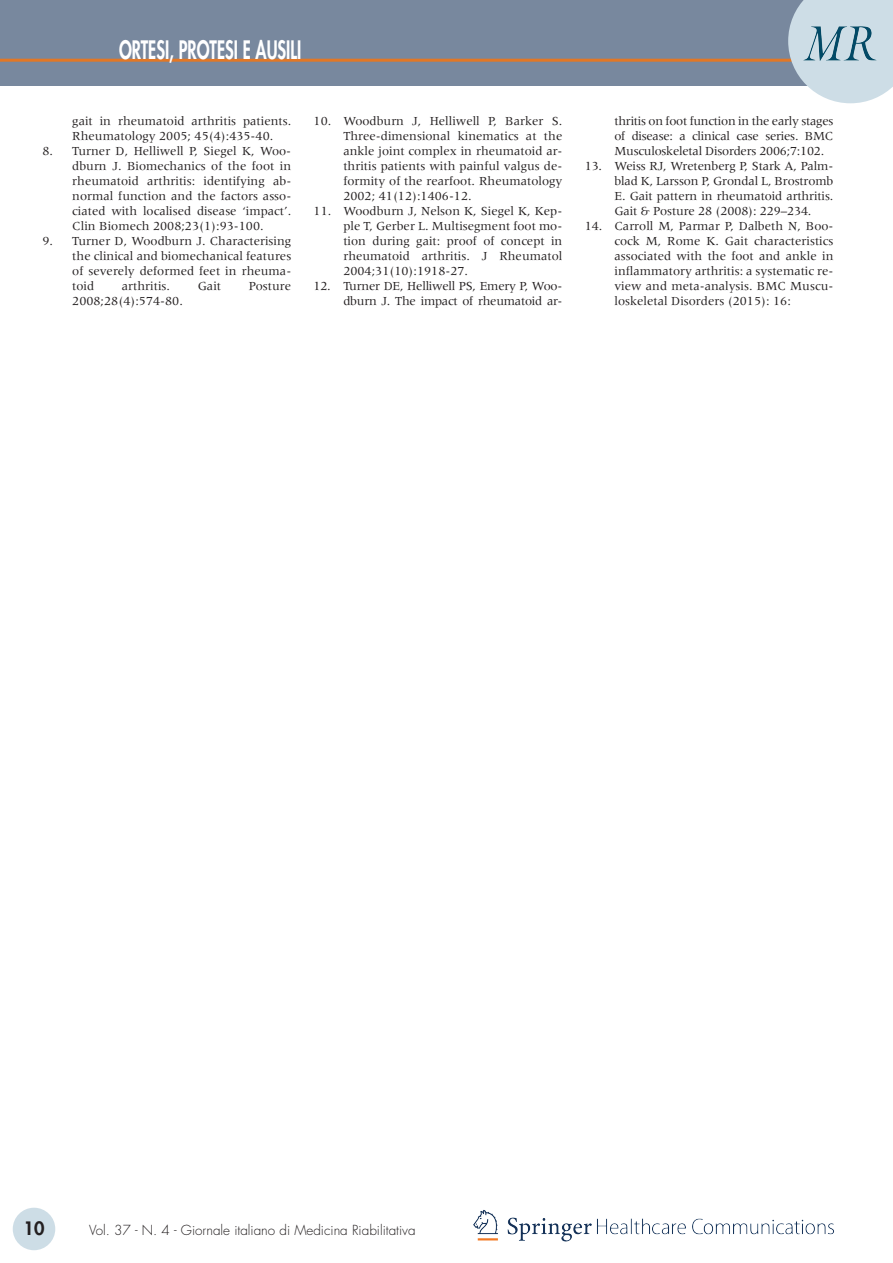
<style>
.page{position:relative;width:893px;height:1263px;background:#fff}
.page>*{position:absolute;margin:0;border:0;box-sizing:border-box;transform-origin:0 0}
.t1{font:800 24.75px "Futura";color:#fff;scale:.67 1}
.t2{font:800 18px "Futura";color:#231f20}
.t3{font:300 13.5px "Futura";color:#231f20}
.t4{font:12.75px/15px "Meridien";color:#231f20;text-align:justify}
.t5{font:12.75px/15px "Meridien";letter-spacing:-.02em;color:#231f20;text-align:right}
</style>
<div class="page">
<div style="left:0;top:0;width:893px;height:85px;background:#78889e"></div>
<hr style="left:0;top:59px;width:804px;height:3px;background:#e27725">
<svg style="left:788px;top:0;width:105px;height:103px;background:#c1d2dc"></svg>
<img style="left:473px;top:1210px;width:361px;height:32px">
<div style="left:13px;top:1208px;width:42px;height:42px;background:#cddde6;border-radius:50%"></div>
<h1 class="t1" style="left:119px;top:33px;width:273px">ORTESI, PROTESI E AUSILI</h1>
<p class="t4" style="left:72px;top:113px;width:220px">gait in rheumatoid arthritis patients.<br>Rheumatology 2005; 45(4):435-40.</p>
<p class="t4" style="left:72px;top:143px;width:220px;text-indent:-30px">8. Turner D, Helliwell P, Siegel K, Woo&shy;dburn J. Biomechanics of the foot in rheumatoid arthritis: identifying ab&shy;normal function and the factors asso&shy;ciated with localised disease ‘impact’.<br>Clin Biomech 2008;23(1):93-100.</p>
<p class="t4" style="left:72px;top:233px;width:220px;text-indent:-30px">9. Turner D, Woodburn J. Characterising the clinical and biomechanical features of severely deformed feet in rheuma&shy;toid</p>
<p class="t4" style="left:122px;top:278px;width:50px">arthritis.</p>
<p class="t4" style="left:198px;top:278px;width:25px">Gait</p>
<p class="t4" style="left:249px;top:278px;width:44px">Posture</p>
<p class="t4" style="left:72px;top:293px;width:112px">2008;28(4):574-80.</p>
<p class="t4" style="left:343px;top:113px;width:220px;text-indent:-30px">10. Woodburn J, Helliwell P, Barker S.<br>Three-dimensional kinematics at the ankle joint complex in rheumatoid ar&shy;thritis patients with painful valgus de&shy;formity of the rearfoot. Rheumatology 2002; 41(12):1406-12.</p>
<p class="t4" style="left:343px;top:203px;width:220px;text-indent:-30px">11. Woodburn J, Nelson K, Siegel K, Kep&shy;ple T, Gerber L. Multisegment foot mo&shy;tion during gait: proof of concept in rheumatoid arthritis. J Rheumatol 2004;31(10):1918-27.</p>
<p class="t5" style="left:314px;top:278px;width:250px">12. Turner DE, Helliwell PS, Emery P, Woo&shy;dburn J. The impact of rheumatoid ar-</p>
<p class="t4" style="left:614px;top:113px;width:220px">thritis on foot function in the early stages of disease: a clinical case series. BMC Musculoskeletal Disorders 2006;7:102.</p>
<p class="t4" style="left:614px;top:158px;width:220px;text-indent:-30px">13. Weiss RJ, Wretenberg P, Stark A, Palm&shy;blad K, Larsson P, Grondal L, Brostromb E. Gait pattern in rheumatoid arthritis.<br>Gait &amp; Posture 28 (2008): 229–234.</p>
<p class="t4" style="left:614px;top:218px;width:221px;text-indent:-30px">14. Carroll M, Parmar P, Dalbeth N, Boo&shy;cock M, Rome K. Gait characteristics associated with the foot and ankle in inflammatory arthritis: a systematic re&shy;view and meta-analysis. BMC Muscu&shy;loskeletal Disorders (2015): 16:</p>
<h2 class="t2" style="left:24px;top:1216px;width:22px">10</h2>
<p class="t3" style="left:89px;top:1221px;width:328px">Vol. 37 - N. 4 - Giornale italiano di Medicina Riabilitativa</p>
</div>
